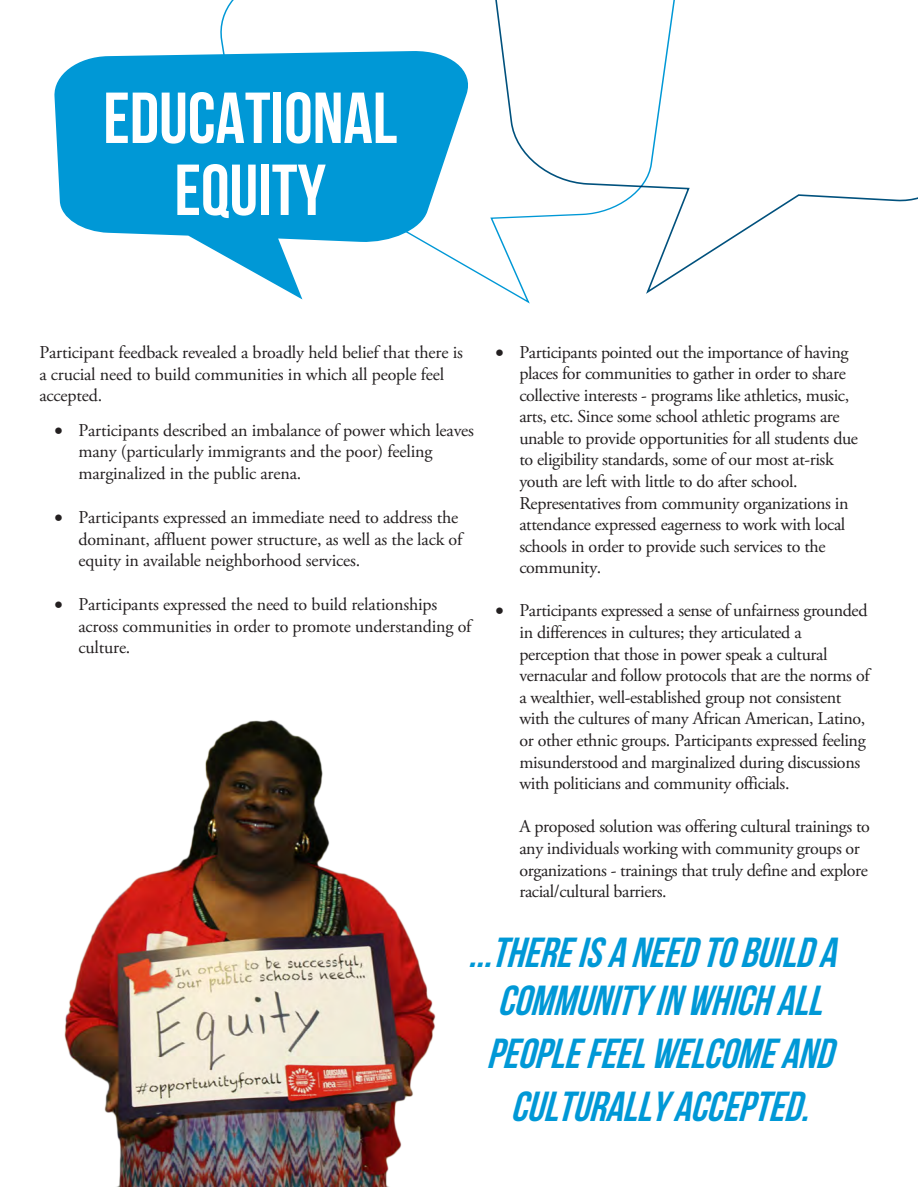
<style>
.page{position:relative;width:918px;height:1188px;background:#fff}
.page>*{position:absolute;margin:0;border:0;box-sizing:border-box;transform-origin:0 0}
.heading{font:72px/72px "Bebas Neue";color:#fff;text-align:center}
.blue_quote{font:italic 42px/47.7px "Bebas Neue";color:#0098d6;text-align:center}
.body{font:18px/21.6px "Adobe Garamond Pro";letter-spacing:-.02em;color:#231f20}
</style>
<div class="page">
<img style="left:64px;top:720px;width:372px;height:466px">
<svg style="left:480px;top:0;width:438px;height:296px"></svg>
<svg style="left:54px;top:50px;width:421px;height:249px;fill:#0098d6"></svg>
<p class="heading" style="left:103px;top:81px;width:295px">EDUCATIONAL<br>EQUITY</p>
<p class="body" style="left:39px;top:342px;width:425px">Participant feedback revealed a broadly held belief that there is a crucial need to build communities in which all people feel accepted.</p>
<p class="body" style="left:78px;top:420px;width:397px;text-indent:-24px">• Participants described an imbalance of power which leaves many (particularly immigrants and the poor) feeling marginalized in the public arena.</p>
<p class="body" style="left:78px;top:507px;width:385px;text-indent:-24px">• Participants expressed an immediate need to address the dominant, affluent power structure, as well as the lack of equity in available neighborhood services.</p>
<p class="body" style="left:78px;top:594px;width:395px;text-indent:-24px">• Participants expressed the need to build relationships across communities in order to promote understanding of culture.</p>
<p class="body" style="left:519px;top:342px;width:340px;text-indent:-24px">• Participants pointed out the importance of having places for communities to gather in order to share collective interests - programs like athletics, music, arts, etc. Since some school athletic programs are unable to provide opportunities for all students due to eligibility standards, some of our most at-risk youth are left with little to do after school.<br>Representatives from community organizations in attendance expressed eagerness to work with local schools in order to provide such services to the community.</p>
<p class="body" style="left:519px;top:601px;width:352px;text-indent:-24px">• Participants expressed a sense of unfairness grounded in differences in cultures; they articulated a perception that those in power speak a cultural vernacular and follow protocols that are the norms of a wealthier, well-established group not consistent with the cultures of many African American, Latino, or other ethnic groups. Participants expressed feeling misunderstood and marginalized during discussions with politicians and community officials.</p>
<p class="body" style="left:519px;top:817px;width:352px">A proposed solution was offering cultural trainings to any individuals working with community groups or organizations - trainings that truly define and explore racial/cultural barriers.</p>
<p class="blue_quote" style="left:468px;top:928px;width:381px">...THEREISANEEDTOBUILDA<br>COMMUNITYINWHICHALL</p>
<p class="blue_quote" style="left:486px;top:1026px;width:359px;line-height:53.1px">PEOPLEFEELWELCOMEAND<br>CULTURALLYACCEPTED.</p>
</div>
